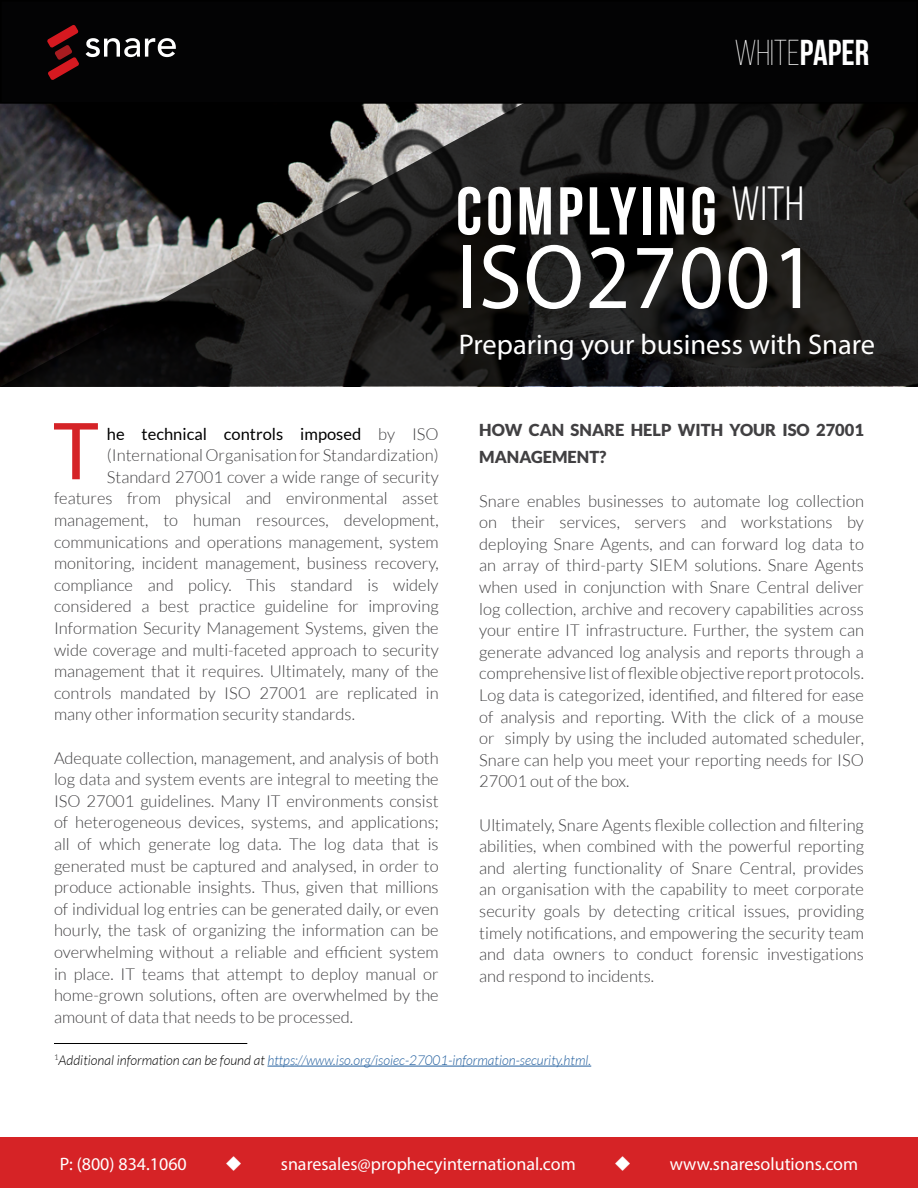
<style>
.page{position:relative;width:918px;height:1188px;background:#fff}
.page>*{position:absolute;margin:0;border:0;box-sizing:border-box;transform-origin:0 0}
.t1{font:92.25px "Myriad Pro";letter-spacing:.02em;color:#fff;scale:.95 1}
.t2{font:78.3px "Lato";color:#d52327}
.t3{font:700 67.5px "Bebas Neue";letter-spacing:.06em;color:#fff}
.t4{font:300 36px "Bebas Neue";color:#fff}
.t5{font:28.5px "Myriad Pro";color:#fff}
.t6{font:18px "Myriad Pro";color:#fff}
.t7{font:300 16.5px/21.6px "Lato";color:#414042;text-align:justify}
.t8{font:900 16.5px/27px "Lato";color:#414042}
.t9{font:16.5px "Lato";color:#000}
.t10{font:italic 300 13.5px "Lato";color:#215e9e}
.s1{font-weight:700}
.s2{font-weight:300;color:#414042}
.s3{color:#000}
</style>
<div class="page">
<svg style="left:0;top:104px;width:918px;height:283px;background:#292928"></svg>
<div style="left:0;top:1138px;width:918px;height:50px;background:#d62326"></div>
<hr style="left:267px;top:1066px;width:324px;height:1px;background:#215e9e">
<hr style="left:54px;top:1043px;width:193px;height:1px;background:#000">
<div style="left:1px;top:1px;width:916px;height:102px;background:#030304"></div>
<div style="left:0;top:0;width:918px;height:104px;border:2px solid #000"></div>
<svg style="left:47px;top:25px;width:32px;height:55px"></svg>
<svg style="left:86px;top:38px;width:90px;height:19px"></svg>
<h3 class="t4" style="left:734px;top:34px;width:136px">WHITE<span class="s1">PAPER</span></h3>
<h3 class="t3" style="left:456px;top:174px;width:349px">COMPLYING <sup>with</sup></h3>
<h1 class="t1" style="left:456px;top:220px;width:381px">ISO27001</h1>
<h3 class="t5" style="left:459px;top:327px;width:418px">Preparing your business with Snare</h3>
<h2 class="t2" style="left:53px;top:407px;width:48px">T</h2>
<p class="t9" style="left:107px;top:425px;width:333px">he technical controls imposed <span class="s2">by ISO</span></p>
<p class="t7" style="left:107px;top:445px;width:333px">(International Organisation for Standardization)</p>
<p class="t7" style="left:107px;top:466px;width:333px">Standard 27001 cover a wide range of security</p>
<p class="t7" style="left:54px;top:488px;width:386px">features from physical and environmental asset</p>
<p class="t7" style="left:54px;top:509px;width:386px">management, to human resources, development,</p>
<p class="t7" style="left:54px;top:531px;width:386px">communications and operations management, system</p>
<p class="t7" style="left:54px;top:553px;width:386px">monitoring, incident management, business recovery,</p>
<p class="t7" style="left:54px;top:574px;width:386px">compliance and policy. This standard is widely</p>
<p class="t7" style="left:54px;top:596px;width:386px">considered a best practice guideline for improving</p>
<p class="t7" style="left:54px;top:617px;width:386px">Information Security Management Systems, given the</p>
<p class="t7" style="left:54px;top:639px;width:386px">wide coverage and multi-faceted approach to security</p>
<p class="t7" style="left:54px;top:661px;width:386px">management that it requires. Ultimately, many of the</p>
<p class="t7" style="left:54px;top:682px;width:386px">controls mandated by ISO 27001 are replicated in</p>
<p class="t7" style="left:54px;top:704px;width:302px">many other information security standards.</p>
<p class="t7" style="left:54px;top:747px;width:386px">Adequate collection, management, and analysis of both log data and system events are integral to meeting the ISO 27001 guidelines. Many IT environments consist of heterogeneous devices, systems, and applications; all of which generate log data. The log data that is generated must be captured and analysed, in order to produce actionable insights. Thus, given that millions of individual log entries can be generated daily, or even hourly, the task of organizing the information can be overwhelming without a reliable and efficient system in place. IT teams that attempt to deploy manual or home-grown solutions, often are overwhelmed by the amount of data that needs to be processed.</p>
<p class="t8" style="left:479px;top:417px;width:386px">HOW CAN SNARE HELP WITH YOUR ISO 27001<br>MANAGEMENT?</p>
<p class="t7" style="left:479px;top:490px;width:386px">Snare enables businesses to automate log collection on their services, servers and workstations by deploying Snare Agents, and can forward log data to an array of third-party SIEM solutions. Snare Agents when used in conjunction with Snare Central deliver log collection, archive and recovery capabilities across your entire IT infrastructure. Further, the system can generate advanced log analysis and reports through a comprehensive list of flexible objective report protocols.<br>Log data is categorized, identified, and filtered for ease of analysis and reporting. With the click of a mouse or simply by using the included automated scheduler, Snare can help you meet your reporting needs for ISO 27001 out of the box.</p>
<p class="t7" style="left:479px;top:814px;width:386px">Ultimately, Snare Agents flexible collection and filtering abilities, when combined with the powerful reporting and alerting functionality of Snare Central, provides an organisation with the capability to meet corporate security goals by detecting critical issues, providing timely notifications, and empowering the security team and data owners to conduct forensic investigations and respond to incidents.</p>
<p class="t10" style="left:54px;top:1053px;width:539px"><sup>1</sup><span class="s3">Additional information can be found at</span> https://www.iso.org/isoiec-27001-information-security.html.</p>
<p class="t6" style="left:60px;top:1153px;width:129px">P: (800) 834.1060</p>
<p class="t6" style="left:225px;top:1153px;width:352px">◆ snaresales@prophecyinternational.com</p>
<p class="t6" style="left:614px;top:1153px;width:246px">◆ www.snaresolutions.com</p>
</div>
